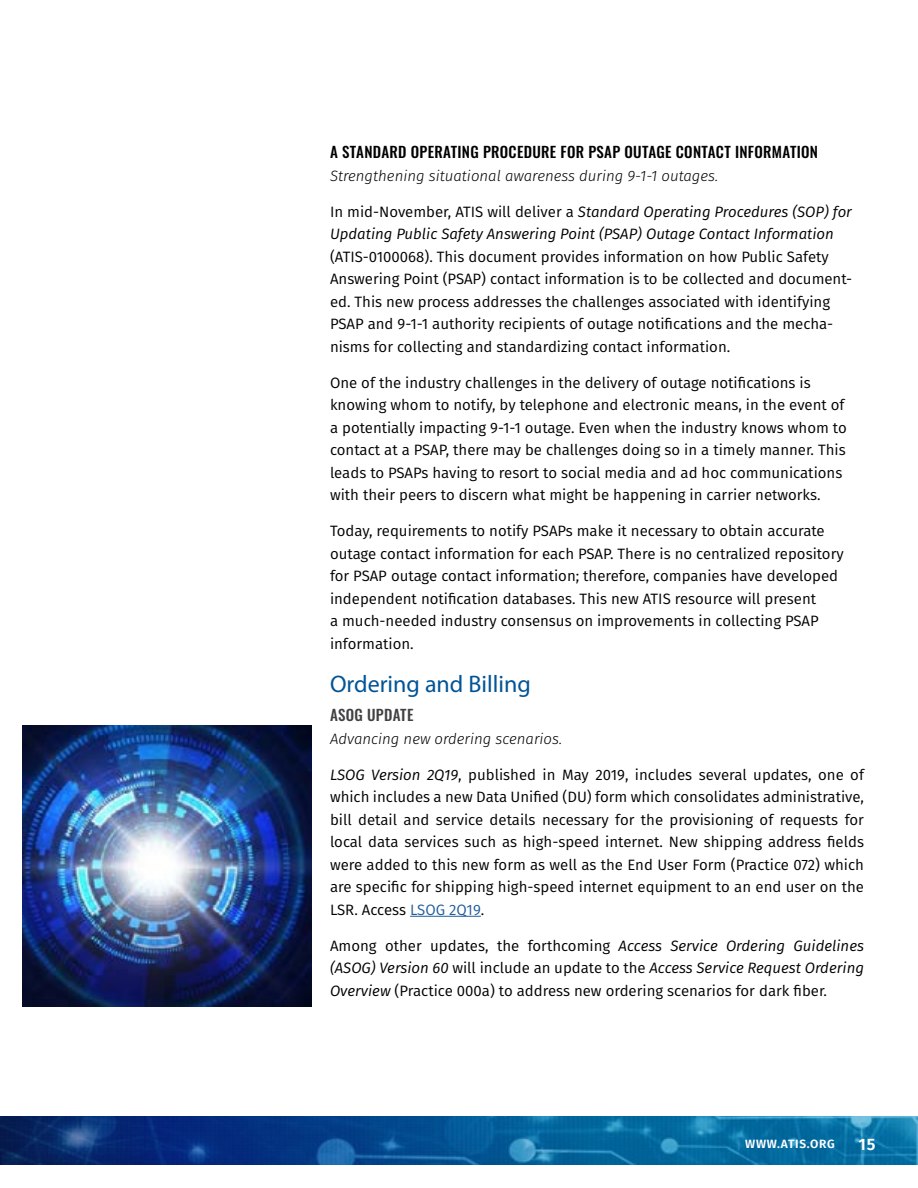
<style>
.page{position:relative;width:918px;height:1188px;background:#fff}
.page>*{position:absolute;margin:0;border:0;box-sizing:border-box;transform-origin:0 0}
.t1{font:24px "Myriad Pro";color:#005496}
.t2{font:600 16.5px "Fira Sans";color:#fff}
.t3{font:15px/22.5px "Fira Sans";color:#000101}
.t4{font:15px/22.5px "Fira Sans";color:#000;text-align:justify}
.t5{font:italic 15px/22.5px "Fira Sans";color:#000101}
.t6{font:500 15px "Oswald";letter-spacing:.02em;color:#000101}
.t7{font:italic 300 15px "Fira Sans";color:#000101}
.t8{font:italic 300 15px "Fira Sans";color:#000}
.t9{font:500 15px "Oswald";letter-spacing:.02em;color:#414042}
.t10{font:600 12px "Fira Sans";letter-spacing:.06em;color:#fff}
.s1{font-style:normal}
.s2{font-style:italic}
.s3{color:#215e9e}
</style>
<div class="page">
<svg style="left:0;top:1117px;width:918px;height:47px;background:#095391"></svg>
<hr style="left:410px;top:916px;width:71px;height:1px;background:#215e9e">
<img style="left:23px;top:726px;width:289px;height:281px">
<p class="t6" style="left:330px;top:144px;width:490px">A STANDARD OPERATING PROCEDURE FOR PSAP OUTAGE CONTACT INFORMATION</p>
<p class="t7" style="left:330px;top:165px;width:390px">Strengthening situational awareness during 9-1-1 outages.</p>
<p class="t5" style="left:330px;top:200px;width:524px"><span class="s1">In mid-November, ATIS will deliver a</span> Standard Operating Procedures (SOP) for<br>Updating Public Safety Answering Point (PSAP) Outage Contact Information</p>
<p class="t3" style="left:330px;top:245px;width:524px">(ATIS-0100068). This document provides information on how Public Safety Answering Point (PSAP) contact information is to be collected and document&shy;ed. This new process addresses the challenges associated with identifying PSAP and 9-1-1 authority recipients of outage notifications and the mecha&shy;nisms for collecting and standardizing contact information.</p>
<p class="t3" style="left:330px;top:371px;width:518px">One of the industry challenges in the delivery of outage notifications is knowing whom to notify, by telephone and electronic means, in the event of a potentially impacting 9-1-1 outage. Even when the industry knows whom to contact at a PSAP, there may be challenges doing so in a timely manner. This leads to PSAPs having to resort to social media and ad hoc communications with their peers to discern what might be happening in carrier networks.</p>
<p class="t3" style="left:330px;top:519px;width:515px">Today, requirements to notify PSAPs make it necessary to obtain accurate outage contact information for each PSAP. There is no centralized repository for PSAP outage contact information; therefore, companies have developed independent notification databases. This new ATIS resource will present<br>a much-needed industry consensus on improvements in collecting PSAP information.</p>
<h1 class="t1" style="left:330px;top:669px;width:202px">Ordering and Billing</h1>
<p class="t9" style="left:330px;top:707px;width:85px">ASOG UPDATE</p>
<p class="t8" style="left:330px;top:728px;width:234px">Advancing new ordering scenarios.</p>
<p class="t4" style="left:330px;top:763px;width:536px"><span class="s2">LSOG Version 2Q19</span>, published in May 2019, includes several updates, one of which includes a new Data Unified (DU) form which consolidates administrative, bill detail and service details necessary for the provisioning of requests for local data services such as high-speed internet. New shipping address fields were added to this new form as well as the End User Form (Practice 072) which are specific for shipping high-speed internet equipment to an end user on the LSR. Access <span class="s3">LSOG 2Q19</span>.</p>
<p class="t4" style="left:330px;top:934px;width:536px">Among other updates, the forthcoming <span class="s2">Access Service Ordering Guidelines (ASOG) Version 60</span> will include an update to the <span class="s2">Access Service Request Ordering Overview</span> (Practice 000a) to address new ordering scenarios for dark fiber.</p>
<p class="t10" style="left:745px;top:1134px;width:91px">WWW.ATIS.ORG</p>
<p class="t2" style="left:858px;top:1131px;width:19px">15</p>
</div>
